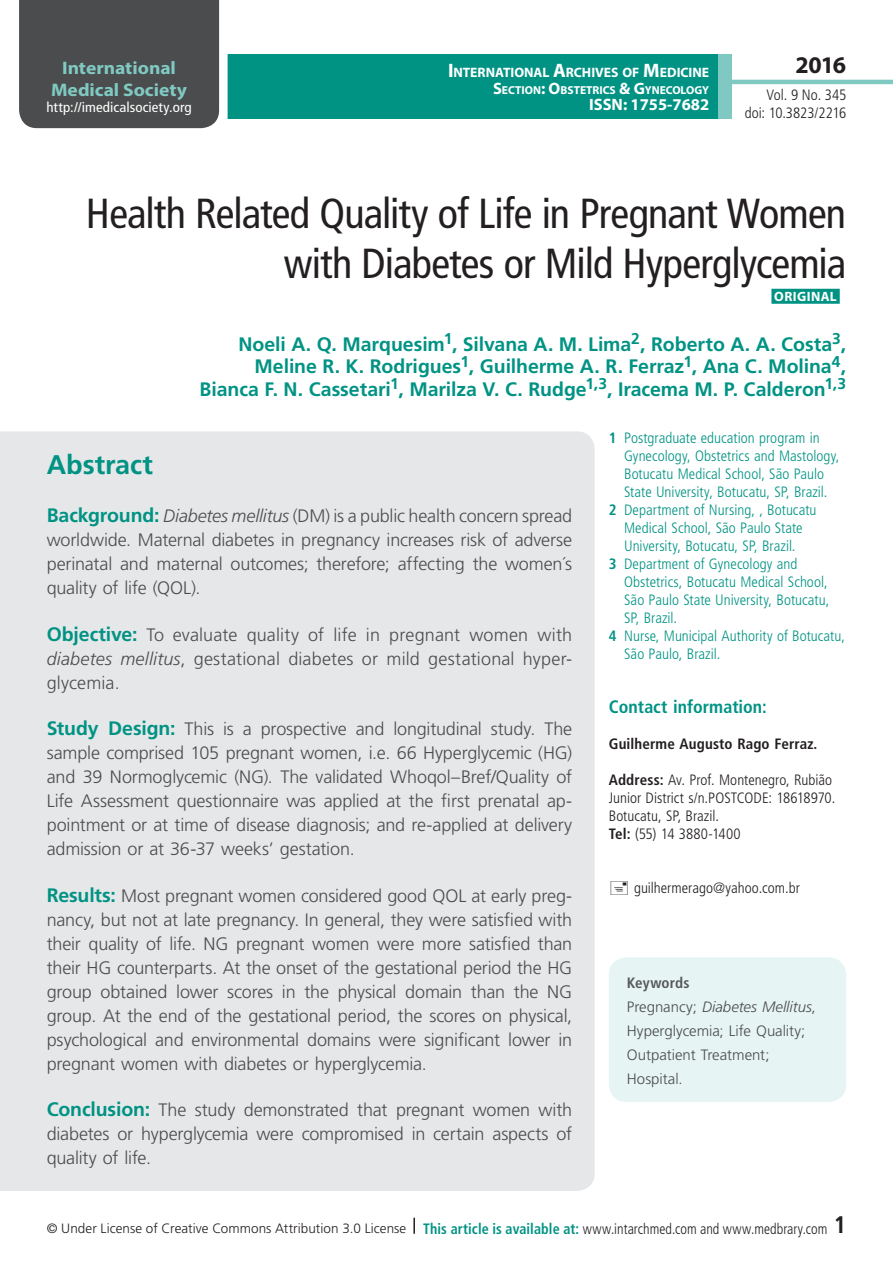
<style>
.page{position:relative;width:893px;height:1263px;background:#fff}
.page>*{position:absolute;margin:0;border:0;box-sizing:border-box;transform-origin:0 0}
.t1{font:condensed 42px/50.4px "Frutiger LT Std";letter-spacing:-.02em;color:#231f20;text-align:right}
.t2{font:700 27px "Frutiger LT Std";letter-spacing:-.005em;color:#009384}
.t3{font:700 24px "Myriad Pro";color:#231f20}
.t4{font:700 condensed 24px "Frutiger LT Std";color:#231f20}
.t5{font:700 19.5px/22.5px "Frutiger LT Std";letter-spacing:-.005em;color:#009384;text-align:right}
.t6{font:700 18.15px/21.8px "Myriad Pro";color:#80c9c2;text-align:center;scale:1.07 1}
.t7{font:300 18px/24px "Frutiger LT Std";letter-spacing:-.01em;color:#4b4c4d;text-align:justify}
.t8{font:700 condensed 18px "Frutiger LT Std";color:#009384}
.t9{font:700 16.5px "Myriad Pro";color:#fff}
.t10{font:300 condensed 15px "Frutiger LT Std";color:#009384}
.t11{font:300 condensed 15px/18px "Frutiger LT Std";color:#231f20;text-align:right}
.t12{font:300 15px/24px "Frutiger LT Std";color:#4b4c4d}
.t13{font:700 condensed 15px "Frutiger LT Std";letter-spacing:.01em;color:#231f20}
.t14{font:condensed 13.95px "Frutiger LT Std";letter-spacing:.005em;color:#fff;scale:1.07 1}
.t15{font:700 13.65px "Myriad Pro";letter-spacing:-.005em;color:#fff}
.t16{font:300 13.5px "Frutiger LT Std";letter-spacing:.005em;color:#231f20}
.t17{font:700 13.5px "Myriad Pro";letter-spacing:.03em;color:#fff}
.t18{font:700 11.55px "Myriad Pro";color:#fff}
.s1{font-size:19.5px}
.s2{font-size:16.5px}
.s3{font-weight:700}
.s4{font-weight:700;font-size:19.5px;color:#009384}
.s5{font-style:italic}
.s6{font-weight:700;font-stretch:condensed;color:#57585a}
.s7{font-weight:700;font-stretch:condensed;font-size:15px;color:#009384}
.s8{font-stretch:condensed;font-size:15px}
</style>
<div class="page">
<div style="left:23px;top:54px;width:762px;height:65px;background:#009384"></div>
<div style="left:19px;top:0;width:209px;height:129px;background:#4b4c4d"></div>
<div style="left:732px;top:36px;width:161px;height:94px;background:#fff"></div>
<hr style="left:730px;top:80px;width:163px;height:4px;background:#80c9c2">
<div style="left:718px;top:54px;width:14px;height:65px;background:#80c9c2"></div>
<svg style="left:413px;top:1218px;width:2px;height:16px"></svg>
<div style="left:0;top:431px;width:595px;height:760px;background:#e6e7e9"></div>
<div style="left:771px;top:289px;width:69px;height:15px;background:#009384"></div>
<div style="left:609px;top:957px;width:237px;height:145px;background:#e6f4f3;border-radius:18px"></div>
<p class="t6" style="left:51px;top:56px;width:129px">International<br>Medical Society</p>
<p class="t14" style="left:46px;top:99px;width:137px">http://imedicalsociety.org</p>
<p class="t15" style="left:448px;top:64px;width:263px"><span class="s1">I</span>NTERNATIONAL <span class="s1">A</span>RCHIVES OF <span class="s1">M</span>EDICINE</p>
<p class="t18" style="left:493px;top:82px;width:218px"><span class="s2">S</span>ECTION<span class="s2">: O</span>BSTETRICS <span class="s2">&amp; G</span>YNECOLOGY</p>
<p class="t9" style="left:589px;top:94px;width:122px">ISSN: 1755-7682</p>
<h3 class="t3" style="left:795px;top:49px;width:52px">2016</h3>
<p class="t11" style="left:745px;top:86px;width:103px">Vol. 9 No. 345 doi: 10.3823/2216</p>
<h1 class="t1" style="left:86px;top:188px;width:762px">Health Related Quality of Life in Pregnant Women with Diabetes or Mild Hyperglycemia</h1>
<p class="t17" style="left:774px;top:287px;width:64px">ORIGINAL</p>
<p class="t5" style="left:199px;top:333px;width:648px">Noeli A. Q. Marquesim<sup>1</sup>, Silvana A. M. Lima<sup>2</sup>, Roberto A. A. Costa<sup>3</sup>,<br>Meline R. K. Rodrigues<sup>1</sup>, Guilherme A. R. Ferraz<sup>1</sup>, Ana C. Molina<sup>4</sup>,<br>Bianca F. N. Cassetari<sup>1</sup>, Marilza V. C. Rudge<sup>1,3</sup>, Iracema M. P. Calderon<sup>1,3</sup></p>
<p class="t10" style="left:609px;top:429px;width:212px"><span class="s3">1</span> Postgraduate education program in</p>
<p class="t10" style="left:624px;top:447px;width:217px">Gynecology, Obstetrics and Mastology,</p>
<p class="t10" style="left:624px;top:465px;width:202px">Botucatu Medical School, São Paulo</p>
<p class="t10" style="left:624px;top:483px;width:205px">State University, Botucatu, SP, Brazil.</p>
<p class="t10" style="left:609px;top:501px;width:209px"><span class="s3">2</span> Department of Nursing, , Botucatu</p>
<p class="t10" style="left:624px;top:519px;width:180px">Medical School, São Paulo State</p>
<p class="t10" style="left:624px;top:537px;width:173px">University, Botucatu, SP, Brazil.</p>
<p class="t10" style="left:609px;top:555px;width:190px"><span class="s3">3</span> Department of Gynecology and</p>
<p class="t10" style="left:624px;top:573px;width:205px">Obstetrics, Botucatu Medical School,</p>
<p class="t10" style="left:624px;top:591px;width:207px">São Paulo State University, Botucatu,</p>
<p class="t10" style="left:624px;top:609px;width:55px">SP, Brazil.</p>
<p class="t10" style="left:609px;top:627px;width:238px"><span class="s3">4</span> Nurse, Municipal Authority of Botucatu,</p>
<p class="t10" style="left:624px;top:645px;width:98px">São Paulo, Brazil.</p>
<p class="t8" style="left:609px;top:696px;width:159px">Contact information:</p>
<p class="t13" style="left:609px;top:734px;width:210px">Guilherme Augusto Rago Ferraz.</p>
<p class="t11" style="left:609px;top:771px;width:228px;text-align:left"><span class="s3">Address:</span> Av. Prof. Montenegro, Rubião<br>Junior District s/n.POSTCODE: 18618970.<br>Botucatu, SP, Brazil.<br><span class="s3">Tel:</span> (55) 14 3880-1400</p>
<h2 class="t2" style="left:47px;top:449px;width:108px">Abstract</h2>
<p class="t7" style="left:47px;top:504px;width:527px"><span class="s4">Background:</span> <span class="s5">Diabetes mellitus</span> (DM) is a public health concern spread worldwide. Maternal diabetes in pregnancy increases risk of adverse perinatal and maternal outcomes; therefore; affecting the women´s quality of life (QOL).</p>
<p class="t7" style="left:47px;top:623px;width:527px"><span class="s4">Objective:</span> To evaluate quality of life in pregnant women with <span class="s5">diabetes mellitus</span>, gestational diabetes or mild gestational hyper&shy;glycemia.</p>
<p class="t7" style="left:47px;top:717px;width:527px"><span class="s4">Study Design:</span> This is a prospective and longitudinal study. The sample comprised 105 pregnant women, i.e. 66 Hyperglycemic (HG) and 39 Normoglycemic (NG). The validated Whoqol–Bref/Quality of Life Assessment questionnaire was applied at the first prenatal ap&shy;pointment or at time of disease diagnosis; and re-applied at delivery admission or at 36-37 weeks’ gestation.</p>
<p class="t7" style="left:47px;top:884px;width:527px"><span class="s4">Results:</span> Most pregnant women considered good QOL at early preg&shy;nancy, but not at late pregnancy. In general, they were satisfied with their quality of life. NG pregnant women were more satisfied than their HG counterparts. At the onset of the gestational period the HG group obtained lower scores in the physical domain than the NG group. At the end of the gestational period, the scores on physical, psychological and environmental domains were significant lower in pregnant women with diabetes or hyperglycemia.</p>
<p class="t7" style="left:47px;top:1098px;width:527px"><span class="s4">Conclusion:</span> The study demonstrated that pregnant women with diabetes or hyperglycemia were compromised in certain aspects of quality of life.</p>
<p class="t11" style="left:634px;top:879px;width:167px">guilhermerago@yahoo.com.br</p>
<p class="t12" style="left:627px;top:971px;width:190px"><span class="s6">Keywords<br></span>Pregnancy; <span class="s5">Diabetes Mellitus</span>,<br>Hyperglycemia; Life Quality;<br>Outpatient Treatment;<br>Hospital.</p>
<p class="t16" style="left:47px;top:1220px;width:782px">© Under License of Creative Commons Attribution 3.0 License <span class="s7">This article is available at:</span> <span class="s8">www.intarchmed.com and www.medbrary.com</span></p>
<h3 class="t4" style="left:834px;top:1210px;width:14px">1</h3>
</div>
